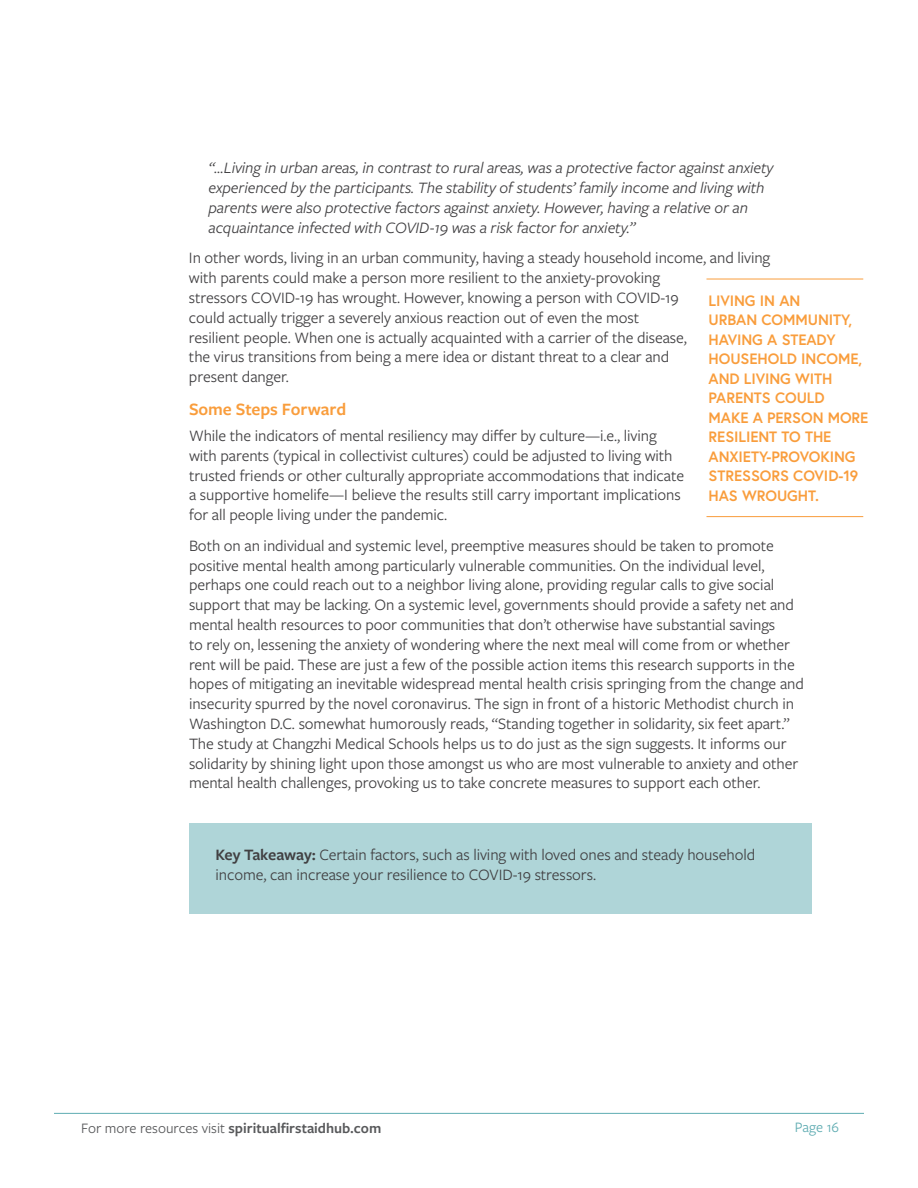
<style>
.page{position:relative;width:918px;height:1188px;background:#fff}
.page>*{position:absolute;margin:0;border:0;box-sizing:border-box;transform-origin:0 0}
.t1{font:600 18px "Freight Sans Pro";letter-spacing:-.005em;color:#f99d3c}
.t2{font:16.5px/19.8px "Freight Sans Pro";letter-spacing:-.005em;color:#414042}
.t3{font:italic 16.5px/19.8px "Freight Sans Pro";letter-spacing:-.005em;color:#414042}
.t4{font:700 15px/19.5px "Europa";letter-spacing:-.005em;color:#f99d3c}
.t5{font:600 15px "Freight Sans Pro";color:#58595b}
.t6{font:15px "Freight Sans Pro";color:#5facb2}
.s1{font-weight:600}
.s2{font-weight:400}
</style>
<div class="page">
<hr style="left:54px;top:1113px;width:810px;height:1px;background:#5facb2">
<div style="left:190px;top:824px;width:622px;height:90px;background:#afd5d8"></div>
<hr style="left:706px;top:279px;width:157px;height:1px;background:#f99d3c">
<hr style="left:706px;top:516px;width:157px;height:1px;background:#f99d3c">
<p class="t3" style="left:208px;top:157px;width:567px">“…Living in urban areas, in contrast to rural areas, was a protective factor against anxiety experienced by the participants. The stability of students’ family income and living with parents were also protective factors against anxiety. However, having a relative or an acquaintance infected with COVID-19 was a risk factor for anxiety.”</p>
<p class="t2" style="left:189px;top:247px;width:583px">In other words, living in an urban community, having a steady household income, and living with parents could make a person more resilient to the anxiety-provoking<br>stressors COVID-19 has wrought. However, knowing a person with COVID-19<br>could actually trigger a severely anxious reaction out of even the most<br>resilient people. When one is actually acquainted with a carrier of the disease,<br>the virus transitions from being a mere idea or distant threat to a clear and<br>present danger.</p>
<p class="t1" style="left:189px;top:396px;width:159px">Some Steps Forward</p>
<p class="t2" style="left:189px;top:425px;width:497px">While the indicators of mental resiliency may differ by culture—i.e., living with parents (typical in collectivist cultures) could be adjusted to living with trusted friends or other culturally appropriate accommodations that indicate a supportive homelife—I believe the results still carry important implications for all people living under the pandemic.</p>
<p class="t2" style="left:189px;top:535px;width:616px">Both on an individual and systemic level, preemptive measures should be taken to promote positive mental health among particularly vulnerable communities. On the individual level, perhaps one could reach out to a neighbor living alone, providing regular calls to give social support that may be lacking. On a systemic level, governments should provide a safety net and mental health resources to poor communities that don’t otherwise have substantial savings<br>to rely on, lessening the anxiety of wondering where the next meal will come from or whether rent will be paid. These are just a few of the possible action items this research supports in the hopes of mitigating an inevitable widespread mental health crisis springing from the change and insecurity spurred by the novel coronavirus. The sign in front of a historic Methodist church in Washington D.C. somewhat humorously reads, “Standing together in solidarity, six feet apart.” The study at Changzhi Medical Schools helps us to do just as the sign suggests. It informs our solidarity by shining light upon those amongst us who are most vulnerable to anxiety and other mental health challenges, provoking us to take concrete measures to support each other.</p>
<p class="t4" style="left:709px;top:290px;width:161px">LIVING IN AN<br>URBAN COMMUNITY,<br>HAVING A STEADY<br>HOUSEHOLD INCOME,<br>AND LIVING WITH<br>PARENTS COULD<br>MAKE A PERSON MORE<br>RESILIENT TO THE<br>ANXIETY-PROVOKING<br>STRESSORS COVID-19<br>HAS WROUGHT.</p>
<p class="t2" style="left:215px;top:844px;width:541px"><span class="s1">Key Takeaway:</span> Certain factors, such as living with loved ones and steady household income, can increase your resilience to COVID-19 stressors.</p>
<p class="t5" style="left:81px;top:1117px;width:302px"><span class="s2">For more resources visit</span> spiritualfirstaidhub.com</p>
<p class="t6" style="left:795px;top:1118px;width:46px">Page 16</p>
</div>
